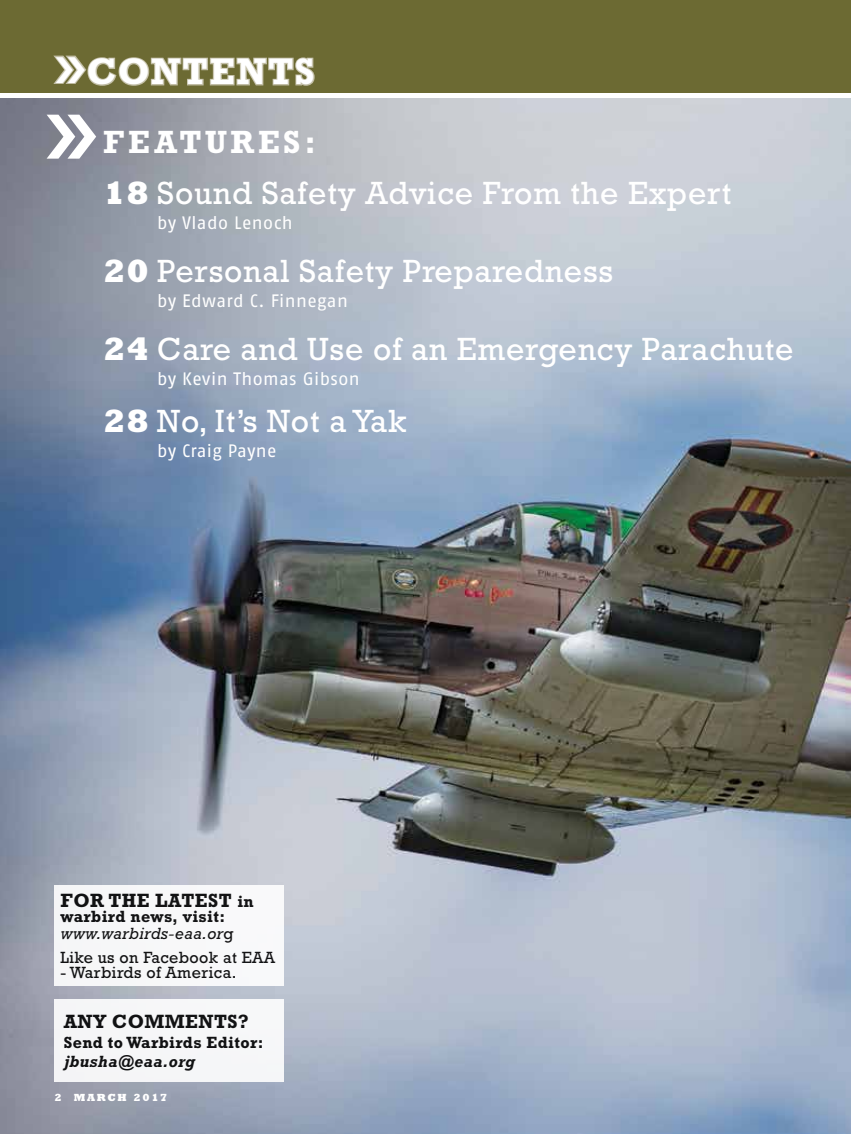
<style>
.page{position:relative;width:851px;height:1134px;background:#fff}
.page>*{position:absolute;margin:0;border:0;box-sizing:border-box;transform-origin:0 0}
.t1{font:700 37.5px "Rockwell";letter-spacing:.045em;color:#fff}
.t2{font:32.7px "Rockwell";letter-spacing:.025em;color:#fff}
.t3{font:700 32.7px "Rockwell";letter-spacing:.1em;color:#fff}
.t4{font:700 19.5px "Rockwell";letter-spacing:.025em;color:#000}
.t5{font:18px "Fago OT";letter-spacing:.02em;color:#fff}
.t6{font:16.5px "Rockwell";letter-spacing:.025em;color:#000}
.t7{font:italic 16.5px/16.5px "Rockwell";letter-spacing:.025em;color:#000}
.t8{font:700 16.5px "Rockwell";letter-spacing:.025em;color:#000}
.t9{font:italic 700 16.5px "Rockwell";letter-spacing:.025em;color:#000}
.t10{font:800 10.5px "Rockwell Std";letter-spacing:.16em;color:#fff}
.s1{font-family:"Rockwell Std";font-weight:800}
.s2{font-size:16.5px}
.s3{font-weight:700;font-style:normal}
.s4{font-style:normal}
</style>
<div class="page">
<img style="left:0;top:98px;width:850px;height:1036px">
<div style="left:0;top:0;width:850px;height:93px;background:#6c6a33"></div>
<svg style="left:53px;top:55px;width:262px;height:31px"></svg>
<div style="left:54px;top:885px;width:229px;height:101px;background:#f8f8f9"></div>
<div style="left:54px;top:999px;width:229px;height:83px;background:#f5f6f8"></div>
<p class="t1" style="left:55px;top:50px;width:262px">❯❯CONTENTS</p>
<p class="t3" style="left:45px;top:123px;width:272px">❯❯FEATURES:</p>
<p class="t2" style="left:103px;top:174px;width:629px"><span class="s1">18</span> Sound Safety Advice From the Expert</p>
<p class="t5" style="left:157px;top:212px;width:137px">by Vlado Lenoch</p>
<p class="t2" style="left:103px;top:252px;width:511px"><span class="s1">20</span> Personal Safety Preparedness</p>
<p class="t5" style="left:157px;top:290px;width:192px">by Edward C. Finnegan</p>
<p class="t2" style="left:103px;top:330px;width:692px"><span class="s1">24</span> Care and Use of an Emergency Parachute</p>
<p class="t5" style="left:157px;top:368px;width:204px">by Kevin Thomas Gibson</p>
<p class="t2" style="left:103px;top:402px;width:304px"><span class="s1">28</span> No, It’s Not a Yak</p>
<p class="t5" style="left:157px;top:440px;width:121px">by Craig Payne</p>
<p class="t4" style="left:60px;top:889px;width:194px">FOR THE LATEST <span class="s2">in</span></p>
<p class="t7" style="left:60px;top:908px;width:174px"><span class="s3">warbird news, visit: </span>www.warbirds-eaa.or<span class="s4">g</span></p>
<p class="t6" style="left:60px;top:948px;width:216px">Like us on Facebook at EAA</p>
<p class="t6" style="left:60px;top:963px;width:177px">- Warbirds of America.</p>
<p class="t4" style="left:64px;top:1010px;width:187px">ANY COMMENTS?</p>
<p class="t8" style="left:64px;top:1033px;width:201px">Send to Warbirds Editor:</p>
<p class="t9" style="left:64px;top:1052px;width:133px">jbusha@eaa.org</p>
<p class="t10" style="left:55px;top:1091px;width:114px">2 MARCH 2017</p>
</div>
